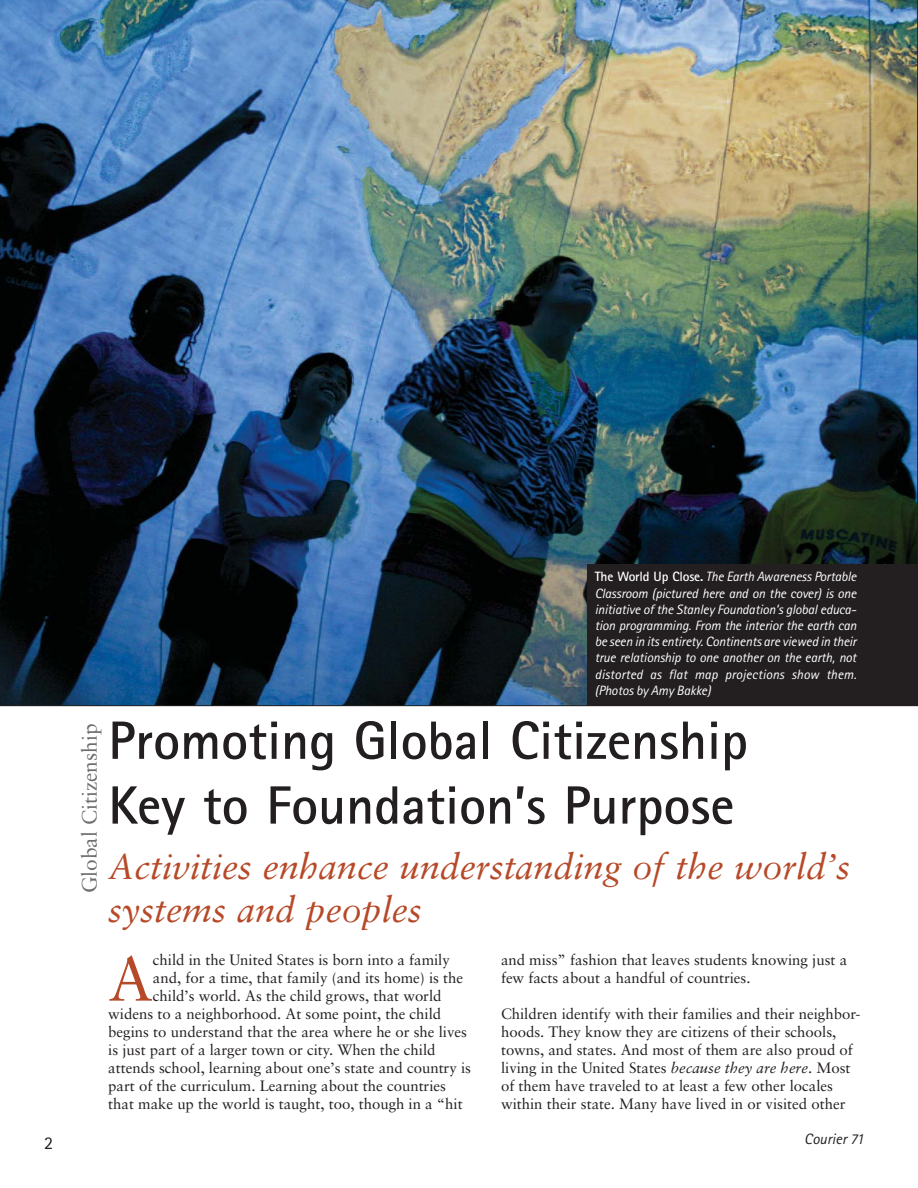
<style>
.page{position:relative;width:918px;height:1188px;background:#fff}
.page>*{position:absolute;margin:0;border:0;box-sizing:border-box;transform-origin:0 0}
.t1{font:62.1px "Sabon LT";color:#b64928}
.t2{font:700 54px/64.8px "Rotis Sans Serif";color:#231f20}
.t3{font:italic 36px/43.3px "Sabon LT";color:#b64928}
.t4{font:21px "Sabon LT";color:#6d6e70}
.t5{font:18px "Rotis Sans Serif";color:#231f20}
.t6{font:15px/18px "Sabon LT";color:#231f20}
.t7{font:italic 15px "Rotis Sans Serif";color:#231f20}
.t8{font:italic 13.5px/16.2px "Rotis Sans Serif";letter-spacing:.01em;color:#fff;text-align:justify}
.s1{font-weight:700;font-style:normal}
.s2{font-style:italic}
</style>
<div class="page">
<img style="left:0;top:0;width:918px;height:706px">
<div style="left:587px;top:564px;width:331px;height:142px;background:#231f20"></div>
<p class="t5" style="left:44px;top:1137px;width:10px">2</p>
<p class="t8" style="left:595px;top:570px;width:263px"><span class="s1">The World Up Close.</span> The Earth Awareness Portable Classroom (pictured here and on the cover) is one initiative of the Stanley Foundation’s global educa&shy;tion programming. From the interior the earth can be seen in its entirety. Continents are viewed in their true relationship to one another on the earth, not distorted as flat map projections show them. (Photos by Amy Bakke)</p>
<h2 class="t2" style="left:108px;top:714px;width:641px">Promoting Global Citizenship<br>Key to Foundation’s Purpose</h2>
<h3 class="t3" style="left:108px;top:846px;width:744px">Activities enhance understanding of the world’s systems and peoples</h3>
<h3 class="t4" style="left:79px;top:893px;width:171px;rotate:-90deg">Global Citizenship</h3>
<h1 class="t1" style="left:108px;top:949px;width:46px">A</h1>
<p class="t6" style="left:153px;top:951px;width:299px">child in the United States is born into a family</p>
<p class="t6" style="left:153px;top:969px;width:312px">and, for a time, that family (and its home) is the</p>
<p class="t6" style="left:153px;top:987px;width:290px">child’s world. As the child grows, that world</p>
<p class="t6" style="left:108px;top:1005px;width:334px">widens to a neighborhood. At some point, the child</p>
<p class="t6" style="left:108px;top:1023px;width:360px">begins to understand that the area where he or she lives</p>
<p class="t6" style="left:108px;top:1041px;width:329px">is just part of a larger town or city. When the child</p>
<p class="t6" style="left:108px;top:1059px;width:364px">attends school, learning about one’s state and country is</p>
<p class="t6" style="left:108px;top:1078px;width:339px">part of the curriculum. Learning about the countries</p>
<p class="t6" style="left:108px;top:1096px;width:356px">that make up the world is taught, too, though in a “hit</p>
<p class="t6" style="left:501px;top:951px;width:348px">and miss” fashion that leaves students knowing just a few facts about a handful of countries.</p>
<p class="t6" style="left:501px;top:1005px;width:361px">Children identify with their families and their neighbor&shy;hoods. They know they are citizens of their schools, towns, and states. And most of them are also proud of living in the United States <span class="s2">because they are here</span>. Most of them have traveled to at least a few other locales within their state. Many have lived in or visited other</p>
<p class="t7" style="left:804px;top:1134px;width:61px">Courier 71</p>
</div>
